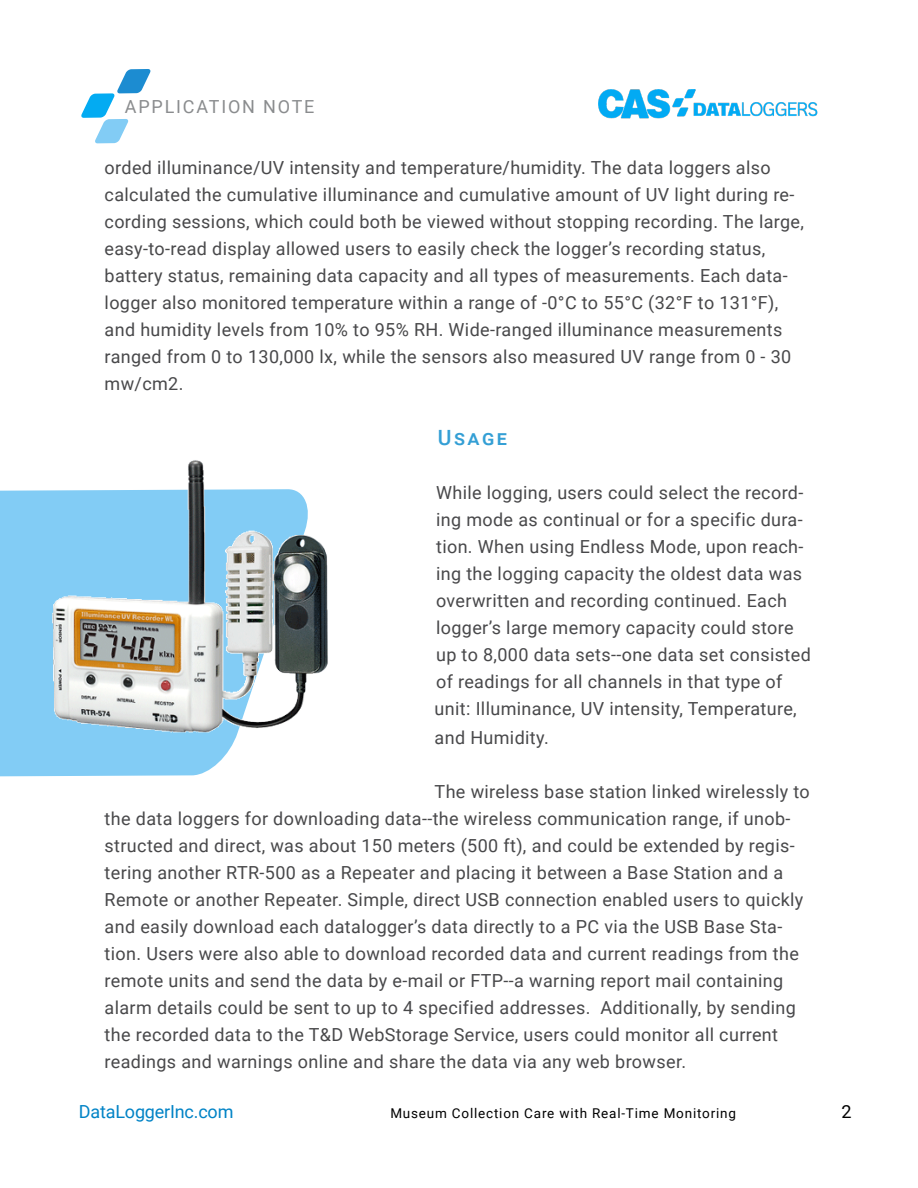
<style>
.page{position:relative;width:918px;height:1188px;background:#fff}
.page>*{position:absolute;margin:0;border:0;box-sizing:border-box;transform-origin:0 0}
.t1{font:500 21px "Roboto";color:#349fd5}
.t2{font:18px/27px "Roboto";letter-spacing:.02em;color:#48484a}
.t3{font:18px "Roboto";letter-spacing:-.01em;color:#0083c6}
.t4{font:18px "Roboto";letter-spacing:.1em;color:#8a8c8e}
.t5{font:18px "Roboto";color:#000}
.t6{font:13.5px "Roboto";letter-spacing:.06em;color:#000}
</style>
<div class="page">
<img style="left:599px;top:90px;width:219px;height:29px">
<svg style="left:81px;top:69px;width:70px;height:74px"></svg>
<div style="left:0;top:490px;width:226px;height:287px;background:#82ccf5"></div>
<img style="left:35px;top:460px;width:293px;height:294px">
<p class="t4" style="left:125px;top:93px;width:191px">APPLICATION NOTE</p>
<p class="t2" style="left:105px;top:153px;width:701px">orded illuminance/UV intensity and temperature/humidity. The data loggers also calculated the cumulative illuminance and cumulative amount of UV light during re&shy;cording sessions, which could both be viewed without stopping recording. The large, easy-to-read display allowed users to easily check the logger’s recording status, battery status, remaining data capacity and all types of measurements. Each data&shy;logger also monitored temperature within a range of -0°C to 55°C (32°F to 131°F), and humidity levels from 10% to 95% RH. Wide-ranged illuminance measurements ranged from 0 to 130,000 lx, while the sensors also measured UV range from 0 - 30 mw/cm2.</p>
<p class="t1" style="left:438px;top:423px;width:71px">Usage</p>
<p class="t2" style="left:435px;top:479px;width:378px">While logging, users could select the record&shy;ing mode as continual or for a specific dura&shy;tion. When using Endless Mode, upon reach&shy;ing the logging capacity the oldest data was overwritten and recording continued. Each logger’s large memory capacity could store up to 8,000 data sets--one data set consisted of readings for all channels in that type of unit: Illuminance, UV intensity, Temperature, and Humidity.</p>
<p class="t2" style="left:105px;top:777px;width:707px;text-indent:330px">The wireless base station linked wirelessly to the data loggers for downloading data--the wireless communication range, if unob&shy;structed and direct, was about 150 meters (500 ft), and could be extended by regis&shy;tering another RTR-500 as a Repeater and placing it between a Base Station and a Remote or another Repeater. Simple, direct USB connection enabled users to quickly and easily download each datalogger’s data directly to a PC via the USB Base Sta&shy;tion. Users were also able to download recorded data and current readings from the remote units and send the data by e-mail or FTP--a warning report mail containing alarm details could be sent to up to 4 specified addresses. Additionally, by sending the recorded data to the T&amp;D WebStorage Service, users could monitor all current readings and warnings online and share the data via any web browser.</p>
<p class="t3" style="left:79px;top:1099px;width:156px">DataLoggerInc.com</p>
<p class="t6" style="left:390px;top:1104px;width:347px">Museum Collection Care with Real-Time Monitoring</p>
<p class="t5" style="left:841px;top:1099px;width:12px">2</p>
</div>
